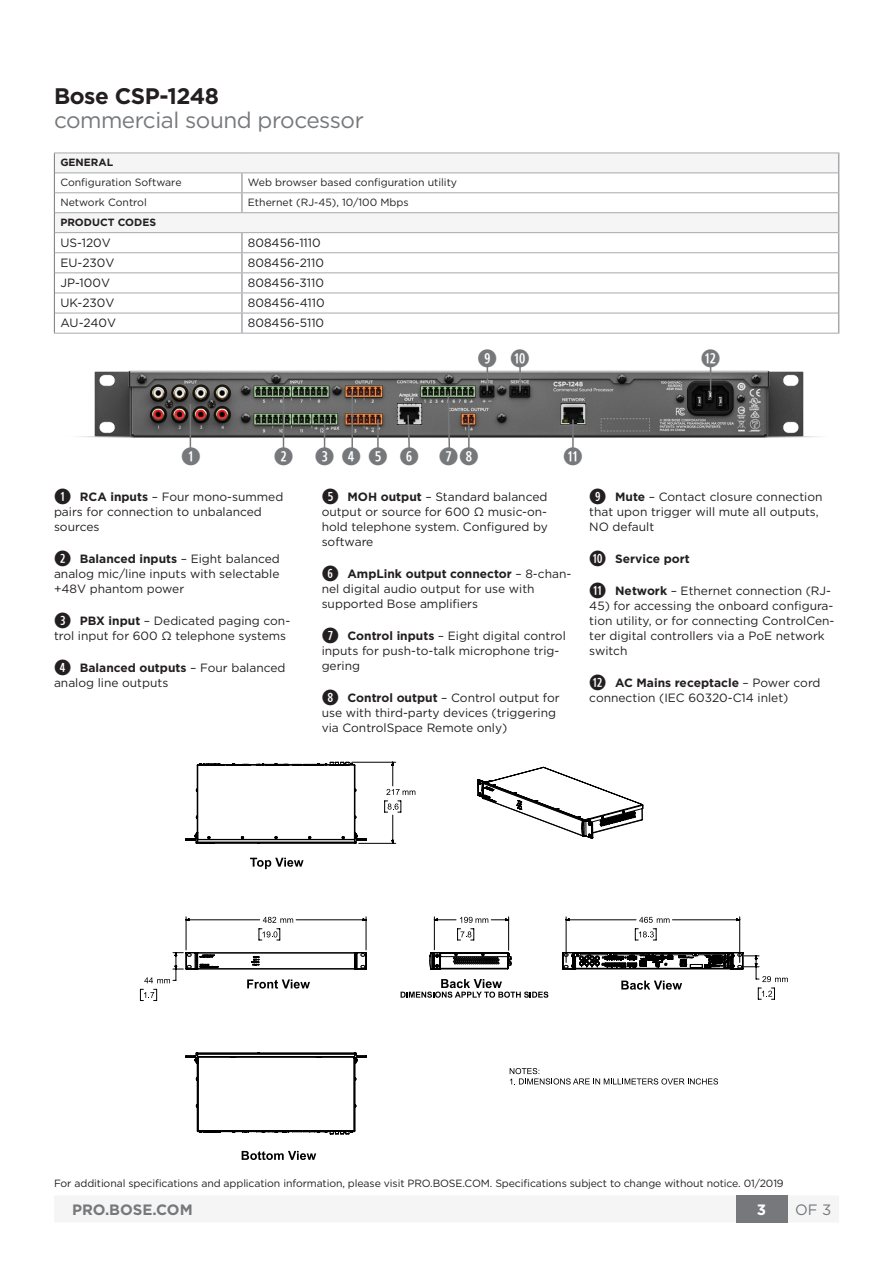
<style>
.page{position:relative;width:893px;height:1263px;background:#fff}
.page>*{position:absolute;margin:0;border:0;box-sizing:border-box;transform-origin:0 0}
.Number_in_circle_1{font:700 24px "Combi Numerals";color:#76787b}
.small_header_B{font:22.5px/24px "Gotham";letter-spacing:-.02em;color:#76787b}
.t1{font:700 15px "Gotham";color:#76787b}
.t2{font:15px "Gotham";color:#76787b}
.t3{font:700 15px "Gotham";color:#fff}
.Text_Plain{font:12px/15px "Gotham";color:#231f20}
.Text_Plain-2{font:700 12px "Gotham";color:#231f20}
.Text_Plain_Table_Cel{font:12px "Gotham";color:#231f20}
.Text_Plain_Table_Cel-2{font:10.5px "Gotham";letter-spacing:-.01em;color:#231f20}
.Text_Table_Heading{font:700 10.5px "Gotham";color:#231f20}
.s1{font-weight:700;color:#231f20}
.s2{font-family:"Combi Numerals";font-weight:700;font-size:21px}
.s3{font-weight:700}
.s4{font-family:"Combi Numerals";font-size:21px}
</style>
<div class="page">
<div style="left:54px;top:1195px;width:785px;height:27px;background:#f4f5f4"></div>
<div style="left:736px;top:1195px;width:51px;height:27px;background:#76787b"></div>
<img style="left:78px;top:364px;width:742px;height:86px">
<svg style="left:487px;top:364px;width:1px;height:27px"></svg>
<hr style="left:519px;top:364px;width:2px;height:27px;background:#76787b">
<svg style="left:710px;top:364px;width:1px;height:27px"></svg>
<hr style="left:190px;top:404px;width:1px;height:44px;background:#76787b">
<svg style="left:407px;top:414px;width:4px;height:36px"></svg>
<svg style="left:447px;top:392px;width:4px;height:57px"></svg>
<hr style="left:468px;top:423px;width:2px;height:26px;background:#76787b">
<hr style="left:283px;top:393px;width:1px;height:56px;background:#76787b">
<svg style="left:324px;top:421px;width:1px;height:28px"></svg>
<hr style="left:351px;top:393px;width:2px;height:56px;background:#76787b">
<hr style="left:377px;top:419px;width:2px;height:30px;background:#76787b">
<hr style="left:572px;top:419px;width:2px;height:30px;background:#76787b">
<svg style="left:139px;top:761px;width:649px;height:399px"></svg>
<svg style="left:55px;top:154px;width:783px;height:78px;fill:#f4f5f4"></svg>
<hr style="left:54px;top:153px;width:188px;height:1px;background:#a8a9ad">
<hr style="left:242px;top:153px;width:597px;height:1px;background:#a8a9ad">
<hr style="left:55px;top:172px;width:187px;height:1px;background:#a8a9ad">
<hr style="left:242px;top:172px;width:596px;height:1px;background:#a8a9ad">
<hr style="left:55px;top:192px;width:187px;height:1px;background:#a8a9ad">
<hr style="left:242px;top:192px;width:596px;height:1px;background:#a8a9ad">
<hr style="left:55px;top:212px;width:187px;height:1px;background:#a8a9ad">
<hr style="left:242px;top:212px;width:596px;height:1px;background:#a8a9ad">
<hr style="left:55px;top:232px;width:187px;height:1px;background:#a8a9ad">
<hr style="left:242px;top:232px;width:596px;height:1px;background:#a8a9ad">
<hr style="left:55px;top:252px;width:187px;height:1px;background:#a8a9ad">
<hr style="left:242px;top:252px;width:596px;height:1px;background:#a8a9ad">
<hr style="left:55px;top:272px;width:187px;height:1px;background:#a8a9ad">
<hr style="left:242px;top:272px;width:596px;height:1px;background:#a8a9ad">
<hr style="left:55px;top:293px;width:187px;height:1px;background:#a8a9ad">
<hr style="left:242px;top:293px;width:596px;height:1px;background:#a8a9ad">
<hr style="left:55px;top:313px;width:187px;height:1px;background:#a8a9ad">
<hr style="left:242px;top:313px;width:596px;height:1px;background:#a8a9ad">
<hr style="left:54px;top:333px;width:188px;height:1px;background:#a8a9ad">
<hr style="left:242px;top:333px;width:597px;height:1px;background:#a8a9ad">
<svg style="left:241px;top:173px;width:2px;height:39px"></svg>
<svg style="left:241px;top:233px;width:2px;height:39px"></svg>
<hr style="left:241px;top:273px;width:2px;height:20px;background:#a8a9ad">
<hr style="left:241px;top:293px;width:2px;height:20px;background:#a8a9ad">
<hr style="left:241px;top:313px;width:2px;height:20px;background:#a8a9ad">
<svg style="left:838px;top:153px;width:1px;height:180px"></svg>
<svg style="left:54px;top:153px;width:1px;height:180px"></svg>
<p class="small_header_B" style="left:54px;top:84px;width:311px"><span class="s1">Bose CSP-1248<br></span>commercial sound processor</p>
<p class="Text_Table_Heading" style="left:60px;top:156px;width:54px">GENERAL</p>
<p class="Text_Plain_Table_Cel-2" style="left:60px;top:175px;width:123px">Configuration Software</p>
<p class="Text_Plain_Table_Cel-2" style="left:248px;top:175px;width:211px">Web browser based configuration utility</p>
<p class="Text_Plain_Table_Cel-2" style="left:60px;top:195px;width:88px">Network Control</p>
<p class="Text_Plain_Table_Cel-2" style="left:248px;top:195px;width:162px">Ethernet (RJ-45), 10/100 Mbps</p>
<p class="Text_Table_Heading" style="left:60px;top:215px;width:97px">PRODUCT CODES</p>
<p class="Text_Plain_Table_Cel" style="left:60px;top:235px;width:52px">US-120V</p>
<p class="Text_Plain" style="left:248px;top:235px;width:74px">808456-1110</p>
<p class="Text_Plain" style="left:60px;top:255px;width:56px">EU-230V</p>
<p class="Text_Plain" style="left:248px;top:255px;width:78px">808456-2110</p>
<p class="Text_Plain" style="left:60px;top:275px;width:51px">JP-100V</p>
<p class="Text_Plain" style="left:248px;top:275px;width:78px">808456-3110</p>
<p class="Text_Plain" style="left:60px;top:295px;width:56px">UK-230V</p>
<p class="Text_Plain" style="left:248px;top:295px;width:78px">808456-4110</p>
<p class="Text_Plain" style="left:60px;top:315px;width:57px">AU-240V</p>
<p class="Text_Plain" style="left:248px;top:315px;width:78px">808456-5110</p>
<p class="Number_in_circle_1" style="left:477px;top:350px;width:21px">O</p>
<p class="Number_in_circle_1" style="left:510px;top:350px;width:21px">A</p>
<p class="Number_in_circle_1" style="left:701px;top:350px;width:21px">D</p>
<p class="Number_in_circle_1" style="left:181px;top:447px;width:21px">Q</p>
<p class="Number_in_circle_1" style="left:274px;top:447px;width:21px">W</p>
<p class="Number_in_circle_1" style="left:315px;top:447px;width:74px">E R T</p>
<p class="Number_in_circle_1" style="left:399px;top:447px;width:21px">Y</p>
<p class="Number_in_circle_1" style="left:439px;top:447px;width:41px">UI</p>
<p class="Number_in_circle_1" style="left:563px;top:447px;width:21px">S</p>
<p class="Text_Plain" style="left:54px;top:489px;width:231px"><span class="s2">Q</span> <span class="s3">RCA inputs</span> – Four mono-summed pairs for connection to unbalanced sources</p>
<p class="Text_Plain" style="left:54px;top:551px;width:227px;text-align:justify"><span class="s2">W</span> <span class="s3">Balanced inputs</span> – Eight balanced analog mic/line inputs with selectable +48V phantom power</p>
<p class="Text_Plain" style="left:54px;top:613px;width:238px"><span class="s2">E</span> <span class="s3">PBX input</span> – Dedicated paging con&shy;trol input for 600 Ω telephone systems</p>
<p class="Text_Plain" style="left:54px;top:660px;width:233px"><span class="s2">R</span> <span class="s3">Balanced outputs</span> – Four balanced analog line outputs</p>
<p class="Text_Plain" style="left:322px;top:489px;width:228px;text-align:justify"><span class="s2">T</span> <span class="s3">MOH output</span> – Standard balanced output or source for 600 Ω music-on&shy;hold telephone system. Configured by software</p>
<p class="Text_Plain" style="left:322px;top:566px;width:251px"><span class="s2">Y</span> <span class="s3">AmpLink output connector</span> – 8-chan&shy;nel digital audio output for use with supported Bose amplifiers</p>
<p class="Text_Plain" style="left:322px;top:628px;width:246px"><span class="s2">U</span> <span class="s3">Control inputs</span> – Eight digital control inputs for push-to-talk microphone trig&shy;gering</p>
<p class="Text_Plain" style="left:322px;top:690px;width:240px"><span class="s2">I</span> <span class="s3">Control output</span> – Control output for use with third-party devices (triggering via ControlSpace Remote only)</p>
<p class="Text_Plain" style="left:589px;top:489px;width:235px"><span class="s2">O</span> <span class="s3">Mute</span> – Contact closure connection that upon trigger will mute all outputs,<br>NO default</p>
<p class="Text_Plain-2" style="left:589px;top:551px;width:102px"><span class="s4">A</span> Service port</p>
<p class="Text_Plain" style="left:589px;top:583px;width:243px"><span class="s2">S</span> <span class="s3">Network</span> – Ethernet connection (RJ-</p>
<p class="Text_Plain" style="left:589px;top:598px;width:247px">45) for accessing the onboard configura&shy;tion utility, or for connecting ControlCen&shy;ter digital controllers via a PoE network switch</p>
<p class="Text_Plain" style="left:589px;top:675px;width:233px"><span class="s2">D</span> <span class="s3">AC Mains receptacle</span> – Power cord connection (IEC 60320-C14 inlet)</p>
<p class="Text_Plain_Table_Cel-2" style="left:54px;top:1176px;width:731px">For additional specifications and application information, please visit PRO.BOSE.COM. Specifications subject to change without notice. 01/2019</p>
<p class="t1" style="left:72px;top:1200px;width:122px">PRO.BOSE.COM</p>
<p class="t3" style="left:757px;top:1200px;width:11px">3</p>
<p class="t2" style="left:795px;top:1200px;width:38px">OF 3</p>
</div>
